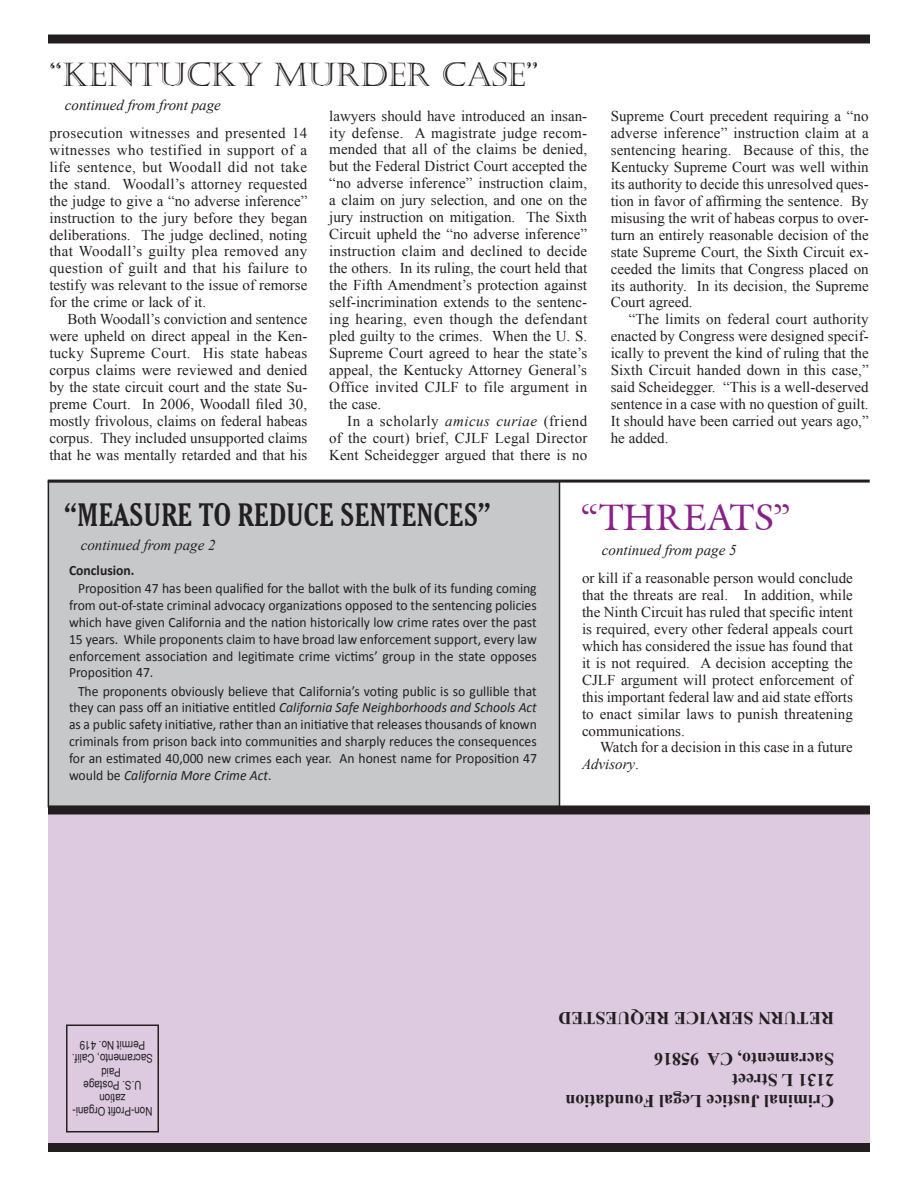
<style>
.page{position:relative;width:918px;height:1188px;background:#fff}
.page>*{position:absolute;margin:0;border:0;box-sizing:border-box;transform-origin:0 0}
.HD_-_Galliard_cont_d{font:36px "Galliard IT Cby BT";color:#828}
.HD_-_Cont_d_Castella{font:33px "Castellar";color:#231f20}
.HD_-_cont_d_Chelth{font:700 condensed 31.5px "Cheltenham BT";color:#231f20}
.Z-ReplyText{font:700 18px "Times New Roman";color:#231f20}
.Body_text{font:15px/17px "Times New Roman";color:#231f20;text-align:justify}
.Continued_From{font:italic 15px "Times New Roman";color:#231f20}
.APropText{font:14.25px/16.8px "Calibri";color:#231f20;text-align:justify;scale:.96 1}
.AProp_Bold{font:700 14.25px "Calibri";color:#231f20;scale:.96 1}
.Z-ReplyStamp{font:12px/13.2px "Arial Narrow";color:#231f20;text-align:center}
.s1{font-style:italic}
</style>
<div class="page">
<div style="left:48px;top:482px;width:512px;height:325px;background:#c7c8ca"></div>
<div style="left:48px;top:481px;width:512px;height:326px;border:2px solid #231f20"></div>
<div style="left:48px;top:814px;width:822px;height:329px;background:#ddcae1"></div>
<div style="left:48px;top:1143px;width:822px;height:9px;background:#231f20"></div>
<div style="left:66px;top:1024px;width:93px;height:108px;border:2px solid #231f20"></div>
<div style="left:48px;top:806px;width:822px;height:8px;background:#231f20"></div>
<div style="left:48px;top:34px;width:822px;height:10px;background:#231f20"></div>
<hr style="left:48px;top:480px;width:822px;height:3px;background:#231f20">
<p class="HD_-_Cont_d_Castella" style="left:48px;top:56px;width:40px">“KENTUCKY</p>
<p class="HD_-_Cont_d_Castella" style="left:273px;top:56px;width:28px">MURDER</p>
<p class="HD_-_Cont_d_Castella" style="left:441px;top:56px;width:22px">CASE</p>
<p class="HD_-_Cont_d_Castella" style="left:525px;top:56px;width:16px">”</p>
<p class="Continued_From" style="left:65px;top:94px;width:157px">continued from front page</p>
<p class="Body_text" style="left:49px;top:124px;width:260px">prosecution witnesses and presented 14 witnesses who testified in support of a life sentence, but Woodall did not take the stand. Woodall’s attorney requested the judge to give a “no adverse inference” instruction to the jury before they began deliberations. The judge declined, noting that Woodall’s guilty plea removed any question of guilt and that his failure to testify was relevant to the issue of remorse for the crime or lack of it.</p>
<p class="Body_text" style="left:49px;top:311px;width:260px;text-indent:18px">Both Woodall’s conviction and sentence were upheld on direct appeal in the Ken&shy;tucky Supreme Court. His state habeas corpus claims were reviewed and denied by the state circuit court and the state Su&shy;preme Court. In 2006, Woodall filed 30, mostly frivolous, claims on federal habeas corpus. They included unsupported claims that he was mentally retarded and that his</p>
<p class="Body_text" style="left:329px;top:107px;width:260px">lawyers should have introduced an insan&shy;ity defense. A magistrate judge recom&shy;mended that all of the claims be denied, but the Federal District Court accepted the “no adverse inference” instruction claim, a claim on jury selection, and one on the jury instruction on mitigation. The Sixth Circuit upheld the “no adverse inference” instruction claim and declined to decide the others. In its ruling, the court held that the Fifth Amendment’s protection against self-incrimination extends to the sentenc&shy;ing hearing, even though the defendant pled guilty to the crimes. When the U. S.<br>Supreme Court agreed to hear the state’s appeal, the Kentucky Attorney General’s Office invited CJLF to file argument in the case.</p>
<p class="Body_text" style="left:329px;top:412px;width:260px;text-indent:18px">In a scholarly <span class="s1">amicus curiae</span> (friend of the court) brief, CJLF Legal Director Kent Scheidegger argued that there is no</p>
<p class="Body_text" style="left:611px;top:107px;width:260px">Supreme Court precedent requiring a “no adverse inference” instruction claim at a sentencing hearing. Because of this, the Kentucky Supreme Court was well within its authority to decide this unresolved ques&shy;tion in favor of affirming the sentence. By misusing the writ of habeas corpus to over&shy;turn an entirely reasonable decision of the state Supreme Court, the Sixth Circuit ex&shy;ceeded the limits that Congress placed on its authority. In its decision, the Supreme Court agreed.</p>
<p class="Body_text" style="left:611px;top:311px;width:260px;text-indent:18px">“The limits on federal court authority enacted by Congress were designed specif&shy;ically to prevent the kind of ruling that the Sixth Circuit handed down in this case,” said Scheidegger. “This is a well-deserved sentence in a case with no question of guilt.<br>It should have been carried out years ago,” he added.</p>
<p class="HD_-_cont_d_Chelth" style="left:64px;top:496px;width:428px">“MEASURE TO REDUCE SENTENCES”</p>
<p class="Continued_From" style="left:81px;top:534px;width:136px">continued from page 2</p>
<p class="AProp_Bold" style="left:69px;top:561px;width:70px">Conclusion.</p>
<p class="APropText" style="left:69px;top:580px;width:489px;text-indent:9px">Proposition 47 has been qualified for the ballot with the bulk of its funding coming from out-of-state criminal advocacy organizations opposed to the sentencing policies which have given California and the nation historically low crime rates over the past 15 years. While proponents claim to have broad law enforcement support, every law enforcement association and legitimate crime victims’ group in the state opposes Proposition 47.</p>
<p class="APropText" style="left:69px;top:683px;width:489px;text-indent:9px">The proponents obviously believe that California’s voting public is so gullible that they can pass off an initiative entitled <span class="s1">California Safe Neighborhoods and Schools Act </span>as a public safety initiative, rather than an initiative that releases thousands of known criminals from prison back into communities and sharply reduces the consequences for an estimated 40,000 new crimes each year. An honest name for Proposition 47 would be <span class="s1">California More Crime Act</span>.</p>
<p class="HD_-_Galliard_cont_d" style="left:582px;top:494px;width:210px">“THREATS”</p>
<p class="Continued_From" style="left:602px;top:539px;width:136px">continued from page 5</p>
<p class="Body_text" style="left:582px;top:569px;width:273px">or kill if a reasonable person would conclude that the threats are real. In addition, while the Ninth Circuit has ruled that specific intent is required, every other federal appeals court which has considered the issue has found that it is not required. A decision accepting the CJLF argument will protect enforcement of this important federal law and aid state efforts to enact similar laws to punish threatening communications.</p>
<p class="Body_text" style="left:582px;top:739px;width:272px;text-indent:18px">Watch for a decision in this case in a future<br><span class="s1">Advisory</span>.</p>
<p class="Z-ReplyStamp" style="left:145px;top:1052px;width:67px;rotate:-180deg">Permit No. 419</p>
<p class="Z-ReplyStamp" style="left:153px;top:1066px;width:82px;rotate:-180deg">Sacramento, Calif.</p>
<p class="Z-ReplyStamp" style="left:152px;top:1118px;width:81px;rotate:-180deg">Non-Profit Organi&shy;zation<br>U.S. Postage<br>Paid</p>
<p class="Z-ReplyText" style="left:834px;top:1030px;width:277px;rotate:-180deg">RETURN SERVICE REQUESTED</p>
<p class="Z-ReplyText" style="left:834px;top:1072px;width:181px;rotate:-180deg">Sacramento, CA 95816</p>
<p class="Z-ReplyText" style="left:834px;top:1093px;width:103px;rotate:-180deg">2131 L Street</p>
<p class="Z-ReplyText" style="left:834px;top:1113px;width:270px;rotate:-180deg">Criminal Justice Legal Foundation</p>
</div>
